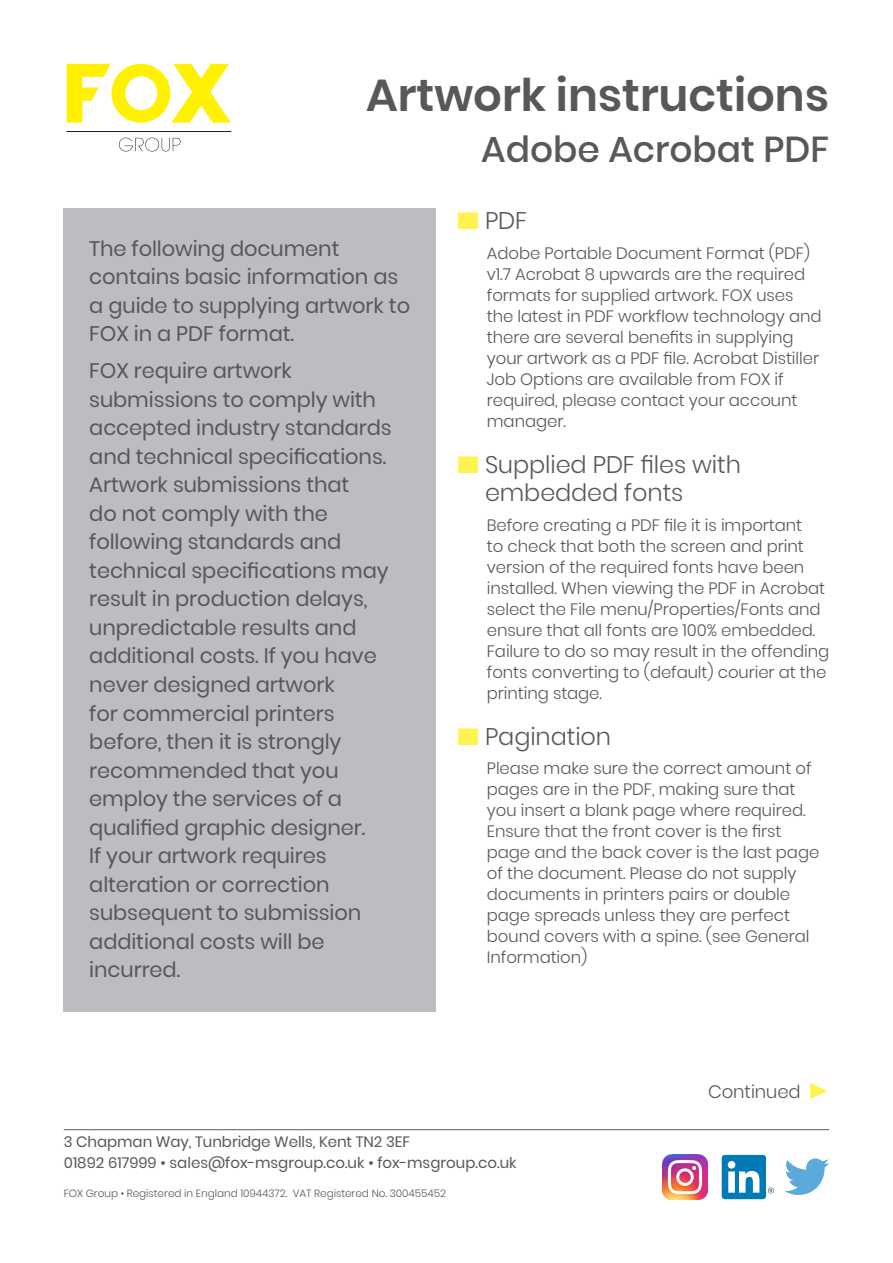
<style>
.page{position:relative;width:893px;height:1263px;background:#fff}
.page>*{position:absolute;margin:0;border:0;box-sizing:border-box;transform-origin:0 0}
.t1{font:600 45px "Poppins";color:#57585a}
.t2{font:500 36px "Poppins";color:#57585a}
.t3{font:300 24px/28.8px "Poppins";letter-spacing:-.005em;color:#57585a}
.t4{font:21px/28.5px "Poppins";letter-spacing:-.005em;color:#57585a}
.t5{font:300 18px "Poppins";letter-spacing:-.005em;color:#57585a}
.t6{font:300 16.5px/21px "Poppins";letter-spacing:-.005em;color:#57585a}
.t7{font:15px "Poppins";color:#57585a}
.t8{font:300 10.5px "Poppins";letter-spacing:-.005em;color:#57585a}
.s1{color:#fff34f}
</style>
<div class="page">
<svg style="left:810px;top:1083px;width:18px;height:16px"></svg>
<div style="left:64px;top:208px;width:372px;height:804px;background:#bcbdc0"></div>
<svg style="left:67px;top:64px;width:164px;height:59px"></svg>
<svg style="left:119px;top:138px;width:62px;height:13px"></svg>
<hr style="left:66px;top:131px;width:165px;height:1px;background:#231f20">
<img style="left:663px;top:1154px;width:45px;height:45px">
<svg style="left:784px;top:1158px;width:45px;height:37px"></svg>
<svg style="left:768px;top:1187px;width:6px;height:6px"></svg>
<div style="left:722px;top:1155px;width:44px;height:44px;background:#007bb6;border-radius:3px"></div>
<svg style="left:728px;top:1161px;width:31px;height:32px"></svg>
<hr style="left:64px;top:1129px;width:765px;height:1px;background:#57585a">
<p class="t1" style="left:366px;top:69px;width:464px">Artwork instructions</p>
<p class="t2" style="left:481px;top:129px;width:349px">Adobe Acrobat PDF</p>
<p class="t4" style="left:89px;top:234px;width:322px">The following document contains basic information as a guide to supplying artwork to<br>FOX in a PDF format.</p>
<p class="t4" style="left:89px;top:357px;width:304px">FOX require artwork submissions to comply with accepted industry standards and technical specifications.<br>Artwork submissions that<br>do not comply with the following standards and technical specifications may result in production delays, unpredictable results and additional costs. If you have never designed artwork<br>for commercial printers before, then it is strongly recommended that you employ the services of a qualified graphic designer.<br>If your artwork requires alteration or correction subsequent to submission additional costs will be incurred.</p>
<p class="t3" style="left:457px;top:207px;width:72px"><span class="s1">■</span> PDF</p>
<p class="t6" style="left:487px;top:243px;width:336px">Adobe Portable Document Format (PDF) v1.7 Acrobat 8 upwards are the required formats for supplied artwork. FOX uses the latest in PDF workflow technology and there are several benefits in supplying your artwork as a PDF file. Acrobat Distiller Job Options are available from FOX if required, please contact your account manager.</p>
<p class="t3" style="left:485px;top:450px;width:257px;text-indent:-28px"><span class="s1">■</span> Supplied PDF files with embedded fonts</p>
<p class="t6" style="left:487px;top:515px;width:344px">Before creating a PDF file it is important<br>to check that both the screen and print version of the required fonts have been installed. When viewing the PDF in Acrobat select the File menu/Properties/Fonts and ensure that all fonts are 100% embedded.<br>Failure to do so may result in the offending fonts converting to (default) courier at the printing stage.</p>
<p class="t3" style="left:457px;top:722px;width:156px"><span class="s1">■</span> Pagination</p>
<p class="t6" style="left:487px;top:758px;width:334px">Please make sure the correct amount of pages are in the PDF, making sure that you insert a blank page where required.<br>Ensure that the front cover is the first page and the back cover is the last page of the document. Please do not supply documents in printers pairs or double page spreads unless they are perfect bound covers with a spine. (see General Information)</p>
<p class="t5" style="left:708px;top:1081px;width:94px">Continued</p>
<p class="t7" style="left:64px;top:1133px;width:348px">3 Chapman Way, Tunbridge Wells, Kent TN2 3EF</p>
<p class="t7" style="left:64px;top:1154px;width:454px">01892 617999 • sales@fox-msgroup.co.uk • fox-msgroup.co.uk</p>
<p class="t8" style="left:64px;top:1188px;width:384px">FOX Group • Registered in England 10944372. VAT Registered No. 300455452</p>
</div>
